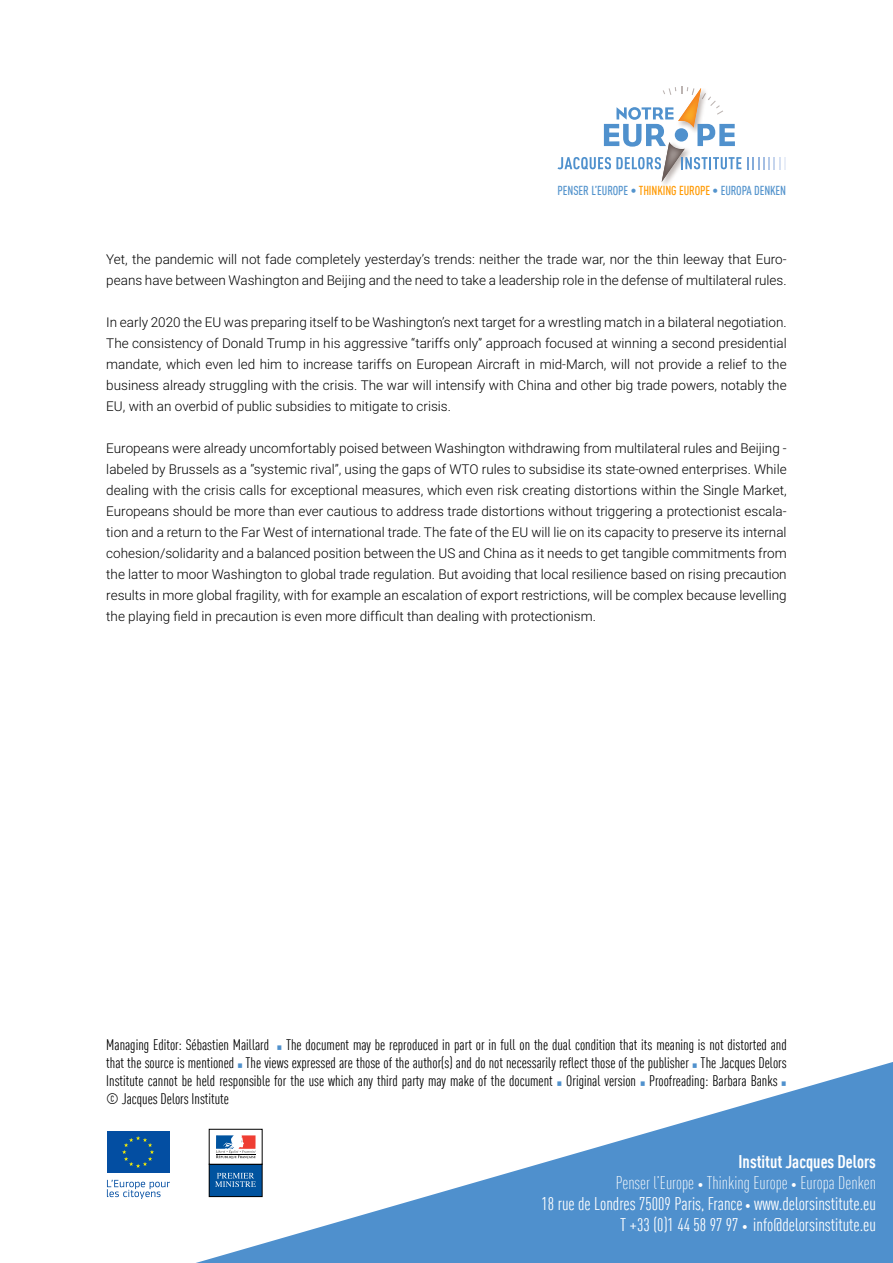
<style>
.page{position:relative;width:893px;height:1263px;background:#fff}
.page>*{position:absolute;margin:0;border:0;box-sizing:border-box;transform-origin:0 0}
.t1{font:condensed 18px/21px "DIN Offc Pro";color:#fff;text-align:right}
.t2{font:condensed 15px/18px "DIN Offc Pro";color:#000;text-align:justify}
.t3{font:300 13.5px/21px "Roboto";color:#000;text-align:justify}
.t4{font:500 condensed 12.75px "DIN Offc Pro";letter-spacing:-.01em;color:#5494cd}
.s1{color:#f90}
.s2{font-family:"DejaVu Serif Condensed";font-stretch:normal;font-size:9px;color:#5091cd}
.s3{font-weight:700}
.s4{font-weight:300}
.s5{font-weight:300;font-size:12px}
</style>
<div class="page">
<img style="left:662px;top:182px;width:7px;height:3px">
<svg style="left:747px;top:157px;width:39px;height:12px"></svg>
<svg style="left:557px;top:87px;width:184px;height:95px"></svg>
<svg style="left:196px;top:1062px;width:697px;height:201px;fill:#4f90cd"></svg>
<div style="left:209px;top:1164px;width:53px;height:32px;background:#00539f"></div>
<div style="left:209px;top:1164px;width:53px;height:33px;border:1px solid #000"></div>
<div style="left:209px;top:1129px;width:53px;height:35px;background:#fff"></div>
<div style="left:209px;top:1129px;width:53px;height:35px;border:1px solid #000"></div>
<svg style="left:216px;top:1135px;width:40px;height:24px"></svg>
<svg style="left:215px;top:1173px;width:41px;height:14px"></svg>
<div style="left:107px;top:1131px;width:62px;height:42px;background:#034ea2"></div>
<svg style="left:122px;top:1136px;width:32px;height:32px"></svg>
<svg style="left:107px;top:1179px;width:63px;height:20px"></svg>
<p class="t4" style="left:558px;top:181px;width:230px">PENSER L’EUROPE • <span class="s1">THINKING EUROPE</span> • EUROPA DENKEN</p>
<p class="t3" style="left:106px;top:248px;width:682px">Yet, the pandemic will not fade completely yesterday’s trends: neither the trade war, nor the thin leeway that Euro&shy;peans have between Washington and Beijing and the need to take a leadership role in the defense of multilateral rules.</p>
<p class="t3" style="left:106px;top:311px;width:682px">In early 2020 the EU was preparing itself to be Washington’s next target for a wrestling match in a bilateral negotiation.<br>The consistency of Donald Trump in his aggressive “tariffs only” approach focused at winning a second presidential mandate, which even led him to increase tariffs on European Aircraft in mid-March, will not provide a relief to the business already struggling with the crisis. The war will intensify with China and other big trade powers, notably the EU, with an overbid of public subsidies to mitigate to crisis.</p>
<p class="t3" style="left:106px;top:437px;width:682px">Europeans were already uncomfortably poised between Washington withdrawing from multilateral rules and Beijing - labeled by Brussels as a “systemic rival”, using the gaps of WTO rules to subsidise its state-owned enterprises. While dealing with the crisis calls for exceptional measures, which even risk creating distortions within the Single Market, Europeans should be more than ever cautious to address trade distortions without triggering a protectionist escala&shy;tion and a return to the Far West of international trade. The fate of the EU will lie on its capacity to preserve its internal cohesion/solidarity and a balanced position between the US and China as it needs to get tangible commitments from the latter to moor Washington to global trade regulation. But avoiding that local resilience based on rising precaution results in more global fragility, with for example an escalation of export restrictions, will be complex because levelling the playing field in precaution is even more difficult than dealing with protectionism.</p>
<p class="t2" style="left:106px;top:1035px;width:682px">Managing Editor: Sébastien Maillard <span class="s2">▪</span> The document may be reproduced in part or in full on the dual condition that its meaning is not distorted and that the source is mentioned <span class="s2">▪</span> The views expressed are those of the author(s) and do not necessarily reflect those of the publisher <span class="s2">▪</span> The Jacques Delors Institute cannot be held responsible for the use which any third party may make of the document <span class="s2">▪</span> Original version <span class="s2">▪</span> Proofreading: Barbara Banks <span class="s2">▪ </span>© Jacques Delors Institute</p>
<h1 class="t1" style="left:541px;top:1150px;width:336px"><span class="s3">Institut Jacques Delors<br></span><span class="s4">Penser l’Europe</span> <span class="s5">•</span> <span class="s4">Thinking Europe</span> <span class="s5">•</span> <span class="s4">Europa Denken<br></span>18 rue de Londres 75009 Paris, France <span class="s5">•</span> www.delorsinstitute.eu T +33 (0)1 44 58 97 97 <span class="s5">•</span> info@delorsinstitute.eu</h1>
</div>
